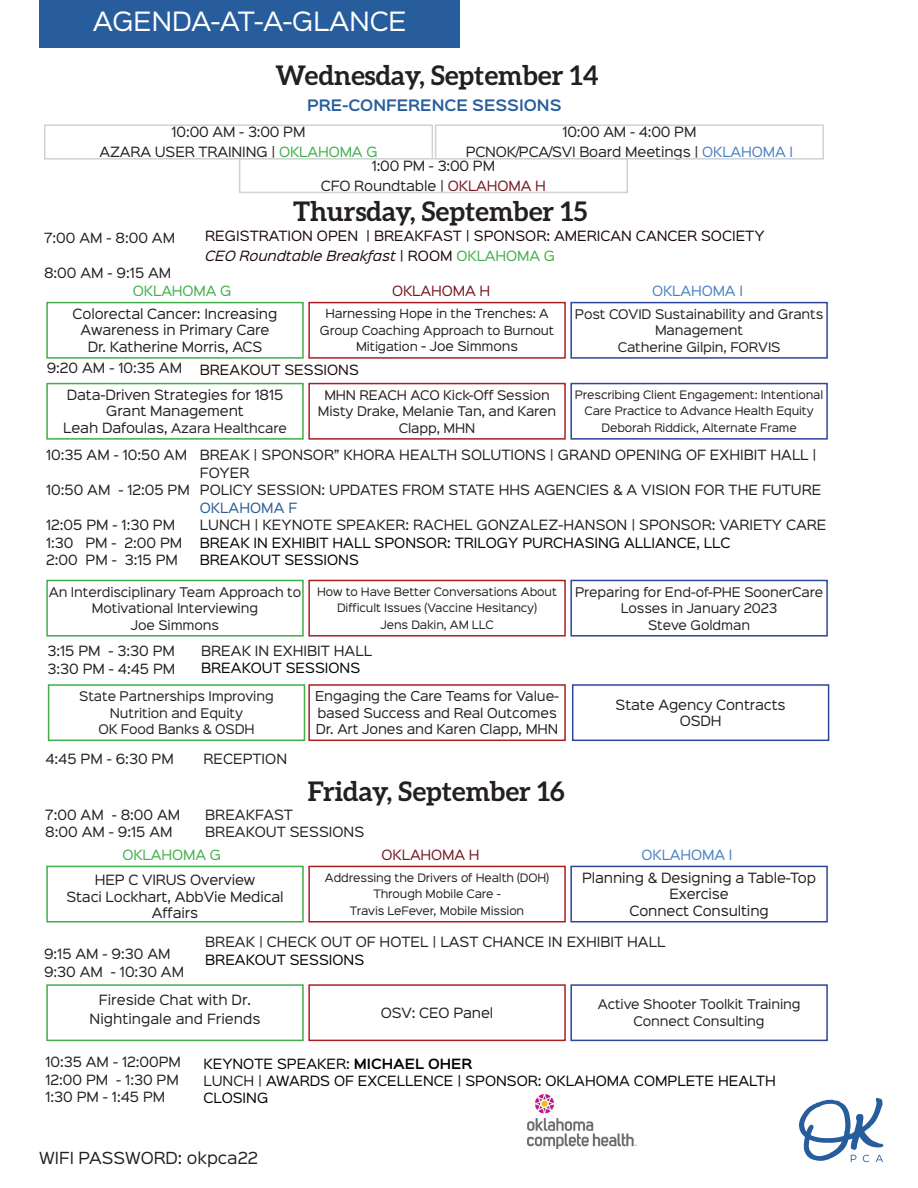
<style>
.page{position:relative;width:918px;height:1188px;background:#fff}
.page>*{position:absolute;margin:0;border:0;box-sizing:border-box;transform-origin:0 0}
.t1{font:700 27px "Aleo";color:#231f20}
.t2{font:24px "Sinkin Sans 400";color:#fff}
.t3{font:15px "Sinkin Sans 400";color:#231f20}
.t4{font:600 14.25px "Sinkin Sans 600";color:#275d9d}
.t5{font:12.75px/17.4px "Sinkin Sans 400";color:#231f20;text-align:center}
.t6{font:12.75px/19.5px "Sinkin Sans 400";color:#1a090b}
.t7{font:12.75px/17.4px "Sinkin Sans 400";color:#000}
.t8{font:12.75px "Sinkin Sans 400";letter-spacing:-.01em;color:#40ae49}
.t9{font:12.75px "Sinkin Sans 400";letter-spacing:-.01em;color:#761620}
.t10{font:12.75px "Sinkin Sans 400";letter-spacing:-.01em;color:#4880c2}
.t11{font:12.3px/16.5px "Sinkin Sans 400";letter-spacing:-.01em;color:#231f20}
.t12{font:12px/16.5px "Sinkin Sans 400";letter-spacing:-.01em;color:#231f20;text-align:center}
.t13{font:11.25px/16.5px "Sinkin Sans 400";letter-spacing:-.01em;color:#231f20;text-align:center}
.t14{font:10.5px/16.5px "Sinkin Sans 400";letter-spacing:-.01em;color:#231f20;text-align:center}
.s1{color:#40ae49}
.s2{color:#4880c2}
.s3{color:#761620}
.s4{font-style:italic}
.s5{font-size:12.75px}
.s6{font-size:12px}
.s7{color:#2a5b92}
.s8{color:#000}
.s9{font-family:"Sinkin Sans 600";font-weight:600}
.s10{color:#231f20}
</style>
<div class="page">
<div style="left:40px;top:0;width:420px;height:48px;background:#275d9d"></div>
<div style="left:308px;top:302px;width:258px;height:57px;border:2px solid #aa1e21"></div>
<div style="left:46px;top:302px;width:258px;height:57px;border:2px solid #40ae49"></div>
<div style="left:570px;top:302px;width:258px;height:57px;border:2px solid #2c459d"></div>
<div style="left:308px;top:383px;width:258px;height:57px;border:2px solid #aa1e21"></div>
<div style="left:46px;top:383px;width:258px;height:57px;border:2px solid #40ae49"></div>
<div style="left:570px;top:383px;width:258px;height:57px;border:2px solid #2c459d"></div>
<div style="left:308px;top:580px;width:258px;height:57px;border:2px solid #aa1e21"></div>
<div style="left:46px;top:580px;width:258px;height:57px;border:2px solid #40ae49"></div>
<div style="left:570px;top:580px;width:258px;height:57px;border:2px solid #2c459d"></div>
<div style="left:308px;top:684px;width:258px;height:57px;border:2px solid #aa1e21"></div>
<div style="left:48px;top:684px;width:257px;height:57px;border:2px solid #40ae49"></div>
<div style="left:572px;top:684px;width:257px;height:57px;border:2px solid #2c459d"></div>
<div style="left:46px;top:866px;width:258px;height:57px;border:2px solid #40ae49"></div>
<div style="left:308px;top:866px;width:258px;height:57px;border:2px solid #aa1e21"></div>
<div style="left:570px;top:866px;width:258px;height:57px;border:2px solid #2c459d"></div>
<div style="left:308px;top:984px;width:258px;height:57px;border:2px solid #aa1e21"></div>
<div style="left:46px;top:984px;width:258px;height:57px;border:2px solid #40ae49"></div>
<div style="left:570px;top:984px;width:258px;height:57px;border:2px solid #2c459d"></div>
<svg style="left:799px;top:1098px;width:85px;height:64px"></svg>
<div style="left:44px;top:124px;width:389px;height:36px;border:2px solid #d1d2d4"></div>
<div style="left:435px;top:124px;width:389px;height:36px;border:2px solid #d1d2d4"></div>
<div style="left:239px;top:158px;width:389px;height:35px;border:2px solid #d1d2d4"></div>
<img style="left:528px;top:1095px;width:108px;height:53px">
<p class="t2" style="left:93px;top:1px;width:315px">AGENDA-AT-A-GLANCE</p>
<p class="t1" style="left:276px;top:60px;width:324px">Wednesday, September 14</p>
<p class="t4" style="left:307px;top:93px;width:256px">PRE-CONFERENCE SESSIONS</p>
<p class="t5" style="left:99px;top:121px;width:280px;line-height:19.5px">10:00 AM - 3:00 PM<br>AZARA USER TRAINING | <span class="s1">OKLAHOMA G</span></p>
<p class="t5" style="left:466px;top:121px;width:329px;line-height:19.5px">10:00 AM - 4:00 PM<br>PCNOK/PCA/SVI Board Meetings | <span class="s2">OKLAHOMA I</span></p>
<p class="t5" style="left:321px;top:155px;width:227px;line-height:19.5px">1:00 PM - 3:00 PM<br>CFO Roundtable | <span class="s3">OKLAHOMA H</span></p>
<p class="t5" style="left:44px;top:228px;width:133px">7:00 AM - 8:00 AM</p>
<p class="t5" style="left:44px;top:263px;width:129px">8:00 AM - 9:15 AM</p>
<p class="t1" style="left:293px;top:196px;width:296px">Thursday, September 15</p>
<p class="t6" style="left:205px;top:225px;width:561px">REGISTRATION OPEN | BREAKFAST | SPONSOR: AMERICAN CANCER SOCIETY<br><span class="s4">CEO Roundtable Breakfast</span> | ROOM <span class="s1">OKLAHOMA G</span></p>
<p class="t8" style="left:133px;top:280px;width:100px">OKLAHOMA G</p>
<p class="t9" style="left:392px;top:280px;width:100px">OKLAHOMA H</p>
<p class="t10" style="left:652px;top:280px;width:92px">OKLAHOMA I</p>
<p class="t5" style="left:73px;top:304px;width:206px;line-height:16.5px">Colorectal Cancer: Increasing<br>Awareness in Primary Care</p>
<p class="t5" style="left:88px;top:337px;width:176px">Dr. Katherine Morris, ACS</p>
<p class="t13" style="left:320px;top:305px;width:236px">Harnessing Hope in the Trenches: A<br>Group Coaching Approach to Burnout<br>Mitigation <span class="s5">-</span> <span class="s6">Joe Simmons</span></p>
<p class="t5" style="left:47px;top:359px;width:137px">9:20 AM - 10:35 AM</p>
<p class="t6" style="left:200px;top:359px;width:160px">BREAKOUT SESSIONS</p>
<p class="t5" style="left:67px;top:385px;width:218px;line-height:16.5px">Data-Driven Strategies for 1815<br>Grant Management</p>
<p class="t12" style="left:63px;top:419px;width:225px"><span class="s5">Leah Dafoulas,</span> Azara Healthcare</p>
<p class="t12" style="left:318px;top:385px;width:240px">MHN REACH ACO Kick-Off Session<br>Misty Drake, Melanie Tan, and Karen<br>Clapp, MHN</p>
<p class="t12" style="left:575px;top:304px;width:250px">Post COVID Sustainability and Grants<br>Management<br>Catherine Gilpin, FORVIS</p>
<p class="t14" style="left:575px;top:386px;width:250px">Prescribing Client Engagement: Intentional<br>Care Practice to Advance Health Equity<br>Deborah Riddick, Alternate Frame</p>
<p class="t5" style="left:46px;top:445px;width:143px">10:35 AM - 10:50 AM</p>
<p class="t5" style="left:46px;top:480px;width:145px">10:50 AM - 12:05 PM</p>
<p class="t5" style="left:46px;top:515px;width:138px;text-align:left">12:05 PM - 1:30 PM<br>1:30 PM - 2:00 PM<br>2:00 PM - 3:15 PM</p>
<p class="t5" style="left:200px;top:445px;width:628px;text-align:left">BREAK | SPONSOR” KHORA HEALTH SOLUTIONS | GRAND OPENING OF EXHIBIT HALL | FOYER<br>POLICY SESSION: UPDATES FROM STATE HHS AGENCIES &amp; A VISION FOR THE FUTURE <span class="s7">OKLAHOMA F<br></span>LUNCH | KEYNOTE SPEAKER: RACHEL GONZALEZ-HANSON | SPONSOR: VARIETY CARE <span class="s8">BREAK IN EXHIBIT HALL SPONSOR: TRILOGY PURCHASING ALLIANCE, LLC<br>BREAKOUT SESSIONS</span></p>
<p class="t12" style="left:49px;top:582px;width:254px">An Interdisciplinary Team Approach to<br>Motivational Interviewing</p>
<p class="t12" style="left:131px;top:615px;width:90px">Joe Simmons</p>
<p class="t14" style="left:317px;top:582px;width:241px">How to Have Better Conversations About<br>Difficult Issues (Vaccine Hesitancy)</p>
<p class="t14" style="left:380px;top:615px;width:115px">Jens Dakin, AM LLC</p>
<p class="t5" style="left:201px;top:641px;width:172px">BREAK IN EXHIBIT HALL</p>
<p class="t7" style="left:201px;top:659px;width:160px">BREAKOUT SESSIONS</p>
<p class="t11" style="left:315px;top:687px;width:245px">Engaging the Care Teams for Value&shy;based Success and Real Outcomes</p>
<p class="t11" style="left:316px;top:720px;width:244px">Dr. Art Jones and Karen Clapp, MHN</p>
<p class="t5" style="left:47px;top:641px;width:129px">3:15 PM - 3:30 PM</p>
<p class="t5" style="left:47px;top:659px;width:129px">3:30 PM - 4:45 PM</p>
<p class="t12" style="left:79px;top:687px;width:196px">State Partnerships Improving<br>Nutrition and Equity</p>
<p class="t12" style="left:98px;top:720px;width:158px">OK Food Banks &amp; OSDH</p>
<p class="t5" style="left:45px;top:749px;width:130px">4:45 PM - 6:30 PM</p>
<p class="t5" style="left:203px;top:749px;width:85px">RECEPTION</p>
<p class="t1" style="left:308px;top:776px;width:258px">Friday, September 16</p>
<p class="t5" style="left:45px;top:805px;width:137px">7:00 AM - 8:00 AM</p>
<p class="t5" style="left:45px;top:822px;width:129px">8:00 AM - 9:15 AM</p>
<p class="t5" style="left:205px;top:805px;width:89px">BREAKFAST</p>
<p class="t5" style="left:205px;top:822px;width:160px">BREAKOUT SESSIONS</p>
<p class="t12" style="left:575px;top:582px;width:250px">Preparing for End-of-PHE SoonerCare<br>Losses in January 2023<br>Steve Goldman</p>
<p class="t5" style="left:616px;top:695px;width:172px;line-height:16.5px">State Agency Contracts<br>OSDH</p>
<p class="t8" style="left:122px;top:844px;width:100px">OKLAHOMA G</p>
<p class="t9" style="left:382px;top:844px;width:100px">OKLAHOMA H</p>
<p class="t10" style="left:642px;top:844px;width:92px">OKLAHOMA I</p>
<p class="t5" style="left:66px;top:871px;width:219px;line-height:16.5px">HEP C VIRUS Overview<br>Staci Lockhart, AbbVie Medical<br>Affairs</p>
<p class="t14" style="left:325px;top:868px;width:226px">Addressing the Drivers of Health (DOH)<br>Through Mobile Care -</p>
<p class="t14" style="left:350px;top:901px;width:176px">Travis LeFever, Mobile Mission</p>
<p class="t5" style="left:582px;top:868px;width:235px;line-height:16.5px">Planning &amp; Designing a Table-Top<br>Exercise<br>Connect Consulting</p>
<p class="t5" style="left:44px;top:944px;width:142px;text-align:left">9:15 AM - 9:30 AM<br>9:30 AM - 10:30 AM</p>
<p class="t5" style="left:205px;top:932px;width:462px;text-align:left">BREAK | CHECK OUT OF HOTEL | LAST CHANCE IN EXHIBIT HALL<br><span class="s8">BREAKOUT SESSIONS</span></p>
<p class="t5" style="left:90px;top:989px;width:172px;line-height:19.5px">Fireside Chat with Dr.<br>Nightingale and Friends</p>
<p class="t12" style="left:598px;top:995px;width:204px">Active Shooter Toolkit Training<br>Connect Consulting</p>
<p class="t5" style="left:45px;top:1052px;width:137px;text-align:left">10:35 AM - 12:00PM<br>12:00 PM - 1:30 PM</p>
<p class="t5" style="left:45px;top:1087px;width:121px">1:30 PM - 1:45 PM</p>
<p class="t5" style="left:381px;top:1003px;width:114px">OSV: CEO Panel</p>
<p class="t7" style="left:203px;top:1054px;width:574px">KEYNOTE SPEAKER: <span class="s9">MICHAEL OHER<br></span><span class="s10">LUNCH |</span> AWARDS OF EXCELLENCE | SPONSOR: OKLAHOMA COMPLETE HEALTH<br>CLOSING</p>
<p class="t3" style="left:39px;top:1145px;width:220px">WIFI PASSWORD: okpca22</p>
</div>
